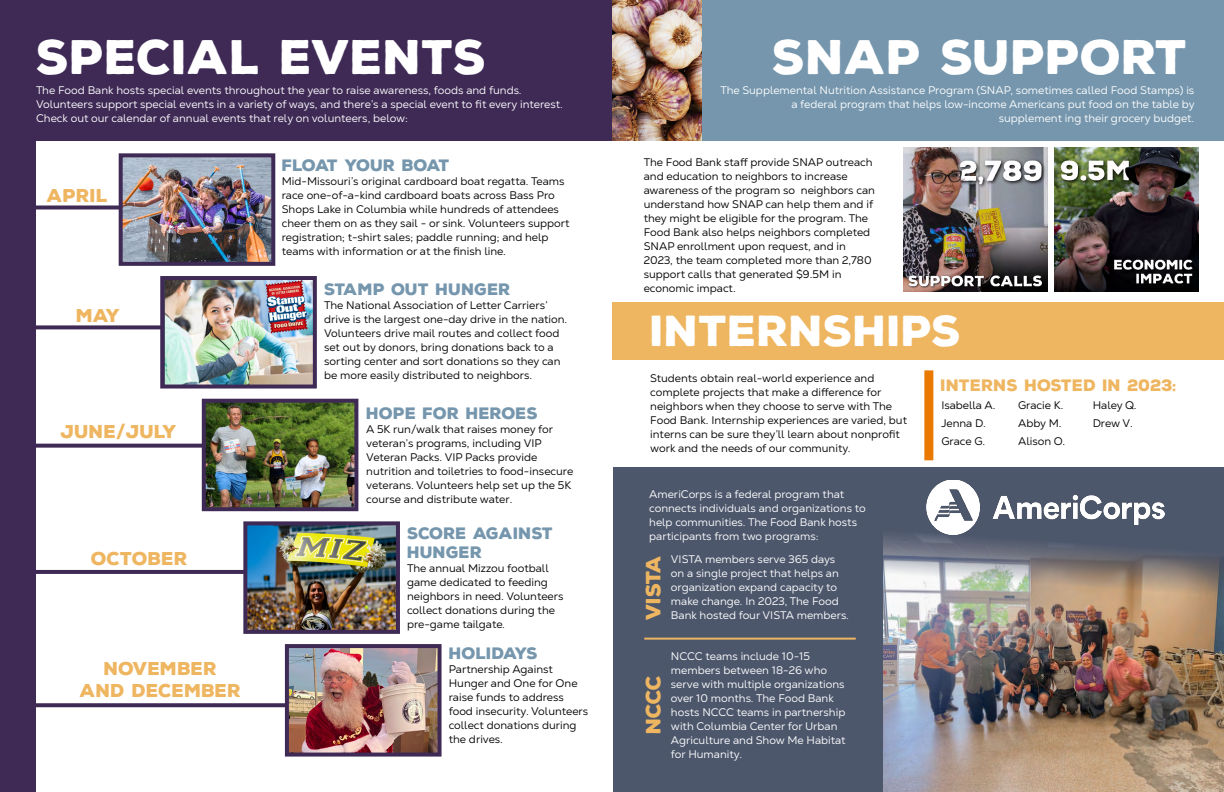
<style>
.page{position:relative;width:1224px;height:792px;background:#fff}
.page>*{position:absolute;margin:0;border:0;box-sizing:border-box;transform-origin:0 0}
.t1{font:900 47px "Nexa Rust Sans";color:#fff}
.t2{font:900 42px "Nexa Rust Sans";color:#fff}
.t3{font:900 20px "Nexa Rust Sans";letter-spacing:-.04em;color:#efb661}
.t4{font:900 18px/21.6px "Nexa Rust Sans";color:#efb661;text-align:center}
.t5{font:900 16px/19px "Nexa Rust Sans";color:#7596ad}
.t6{font:900 16px "Nexa Rust Sans";color:#efb661}
.t7{font:900 16px "Nexa Rust Sans";letter-spacing:-.05em;color:#7596ad}
.t8{font:11px/14px "Nexa Text";color:#000}
.t9{font:11px/14px "Nexa Text";color:#fff}
</style>
<div class="page">
<div style="left:36px;top:0;width:576px;height:141px;background:#3f2a56"></div>
<div style="left:0;top:0;width:36px;height:792px;background:#3f2a56"></div>
<svg style="left:36px;top:444px;width:166px;height:4px"></svg>
<svg style="left:36px;top:325px;width:124px;height:4px"></svg>
<img style="left:165px;top:281px;width:147px;height:103px">
<div style="left:160px;top:276px;width:157px;height:113px;border:4px solid #3f2a56"></div>
<img style="left:207px;top:404px;width:146px;height:102px">
<div style="left:202px;top:399px;width:156px;height:112px;border:4px solid #3f2a56"></div>
<svg style="left:36px;top:205px;width:83px;height:4px"></svg>
<img style="left:124px;top:158px;width:146px;height:103px">
<div style="left:119px;top:153px;width:156px;height:113px;border:4px solid #3f2a56"></div>
<hr style="left:36px;top:570px;width:257px;height:4px;background:#3f2a56">
<img style="left:248px;top:526px;width:147px;height:103px">
<div style="left:243px;top:521px;width:157px;height:113px;border:4px solid #3f2a56"></div>
<svg style="left:36px;top:703px;width:249px;height:4px"></svg>
<img style="left:290px;top:649px;width:147px;height:103px">
<div style="left:285px;top:644px;width:157px;height:113px;border:4px solid #3f2a56"></div>
<div style="left:612px;top:0;width:612px;height:141px;background:#7596ad"></div>
<div style="left:613px;top:467px;width:611px;height:325px;background:#4d576c"></div>
<img style="left:883px;top:534px;width:341px;height:258px">
<img style="left:926px;top:480px;width:239px;height:54px">
<hr style="left:644px;top:638px;width:212px;height:2px;background:#efb661">
<img style="left:903px;top:147px;width:144px;height:144px">
<div style="left:612px;top:302px;width:612px;height:58px;background:#efb661"></div>
<div style="left:924px;top:370px;width:9px;height:90px;background:#e97900"></div>
<img style="left:1055px;top:147px;width:144px;height:144px">
<img style="left:613px;top:0;width:89px;height:141px">
<h1 class="t1" style="left:36px;top:25px;width:452px">SPECIAL EVENTS</h1>
<p class="t9" style="left:36px;top:83px;width:528px">The Food Bank hosts special events throughout the year to raise awareness, foods and funds.<br>Volunteers support special events in a variety of ways, and there’s a special event to fit every interest.<br>Check out our calendar of annual events that rely on volunteers, below:</p>
<h3 class="t4" style="left:47px;top:185px;width:63px">APRIL</h3>
<h3 class="t4" style="left:76px;top:305px;width:45px">MAY</h3>
<h3 class="t4" style="left:61px;top:421px;width:118px">JUNE/JULY</h3>
<h3 class="t4" style="left:91px;top:547px;width:98px">OCTOBER</h3>
<h3 class="t4" style="left:80px;top:658px;width:163px">NOVEMBER<br>AND DECEMBER</h3>
<h3 class="t7" style="left:282px;top:155px;width:170px">FLOAT YOUR BOAT</h3>
<p class="t8" style="left:282px;top:174px;width:289px">Mid-Missouri’s original cardboard boat regatta. Teams race one-of-a-kind cardboard boats across Bass Pro Shops Lake in Columbia while hundreds of attendees cheer them on as they sail - or sink. Volunteers support registration; t-shirt sales; paddle running; and help teams with information or at the finish line.</p>
<h3 class="t5" style="left:324px;top:280px;width:188px">STAMP OUT HUNGER</h3>
<p class="t8" style="left:324px;top:298px;width:245px">The National Association of Letter Carriers’ drive is the largest one-day drive in the nation.<br>Volunteers drive mail routes and collect food set out by donors, bring donations back to a sorting center and sort donations so they can be more easily distributed to neighbors.</p>
<h3 class="t5" style="left:366px;top:403px;width:173px">HOPE FOR HEROES</h3>
<p class="t8" style="left:366px;top:422px;width:208px">A 5K run/walk that raises money for veteran’s programs, including VIP Veteran Packs. VIP Packs provide nutrition and toiletries to food-insecure veterans. Volunteers help set up the 5K course and distribute water.</p>
<h3 class="t5" style="left:407px;top:524px;width:148px">SCORE AGAINST<br>HUNGER</h3>
<p class="t8" style="left:407px;top:561px;width:158px">The annual Mizzou football game dedicated to feeding neighbors in need. Volunteers collect donations during the pre-game tailgate.</p>
<h3 class="t5" style="left:449px;top:644px;width:91px">HOLIDAYS</h3>
<p class="t8" style="left:449px;top:662px;width:141px">Partnership Against<br>Hunger and One for One raise funds to address food insecurity. Volunteers collect donations during the drives.</p>
<h1 class="t1" style="left:772px;top:25px;width:417px">SNAP SUPPORT</h1>
<p class="t9" style="left:720px;top:83px;width:476px;text-align:right">The Supplemental Nutrition Assistance Program (SNAP, sometimes called Food Stamps) is a federal program that helps low-income Americans put food on the table by<br>supplement ing their grocery budget.</p>
<p class="t8" style="left:644px;top:155px;width:233px">The Food Bank staff provide SNAP outreach and education to neighbors to increase awareness of the program so neighbors can understand how SNAP can help them and if they might be eligible for the program. The Food Bank also helps neighbors completed SNAP enrollment upon request, and in 2023, the team completed more than 2,780 support calls that generated $9.5M in economic impact.</p>
<h2 class="t2" style="left:650px;top:302px;width:313px">INTERNSHIPS</h2>
<p class="t8" style="left:650px;top:371px;width:258px">Students obtain real-world experience and complete projects that make a difference for neighbors when they choose to serve with The Food Bank. Internship experiences are varied, but interns can be sure they’ll learn about nonprofit work and the needs of our community.</p>
<h3 class="t6" style="left:941px;top:374px;width:238px">INTERNS HOSTED IN 2023:</h3>
<p class="t8" style="left:941px;top:396px;width:56px;line-height:18px">Isabella A.<br>Jenna D.<br>Grace G.</p>
<p class="t8" style="left:1018px;top:396px;width:49px;line-height:18px">Gracie K.<br>Abby M.<br>Alison O.</p>
<p class="t8" style="left:1093px;top:396px;width:45px;line-height:18px">Haley Q.<br>Drew V.</p>
<p class="t9" style="left:649px;top:487px;width:218px">AmeriCorps is a federal program that connects individuals and organizations to help communities. The Food Bank hosts participants from two programs:</p>
<h3 class="t3" style="left:640px;top:620px;width:67px;rotate:-90deg">VISTA</h3>
<h3 class="t3" style="left:640px;top:734px;width:60px;rotate:-90deg">NCCC</h3>
<p class="t9" style="left:671px;top:552px;width:169px">VISTA members serve 365 days on a single project that helps an organization expand capacity to make change. In 2023, The Food</p>
<p class="t9" style="left:671px;top:608px;width:180px">Bank hosted four VISTA members.</p>
<p class="t9" style="left:671px;top:650px;width:176px">NCCC teams include 10-15 members between 18-26 who serve with multiple organizations over 10 months. The Food Bank hosts NCCC teams in partnership with Columbia Center for Urban<br>Agriculture and Show Me Habitat for Humanity.</p>
</div>
